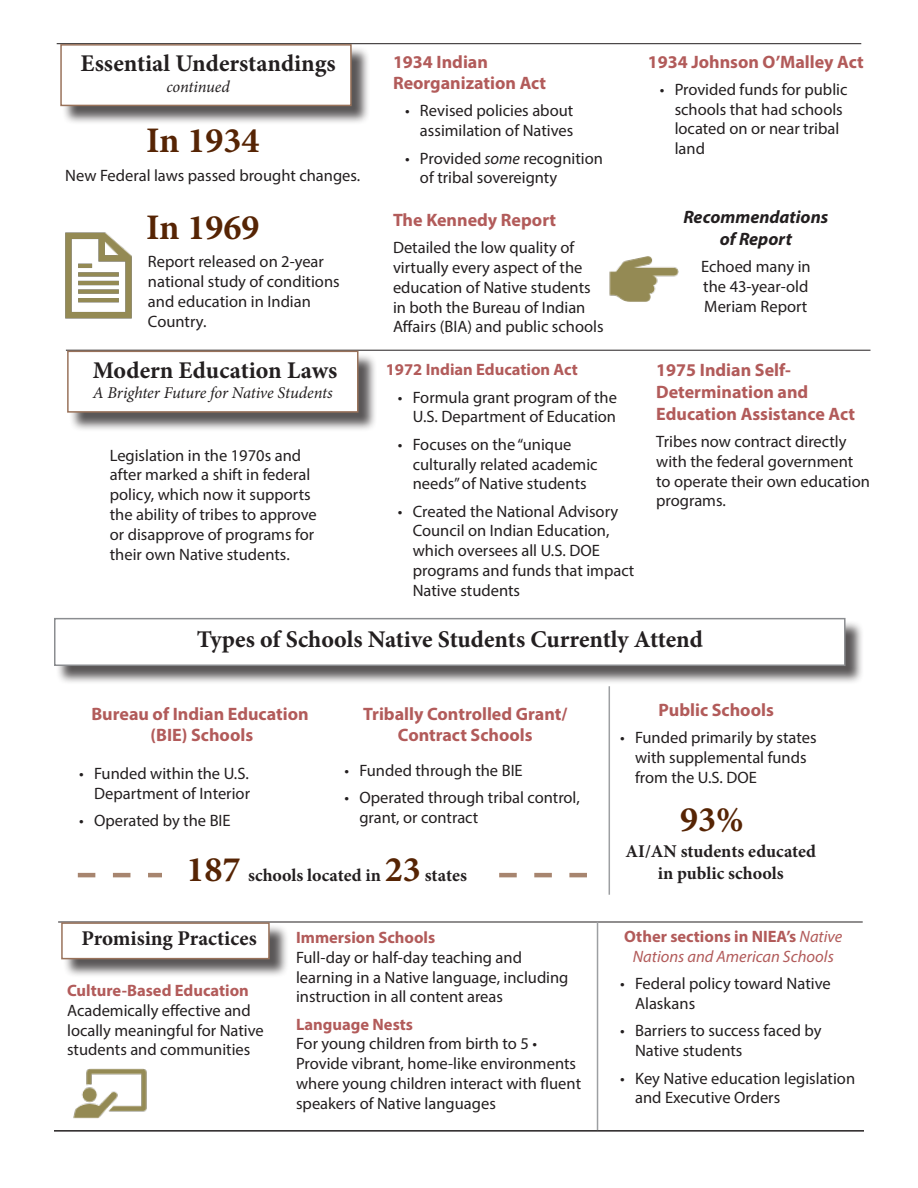
<style>
.page{position:relative;width:918px;height:1188px;background:#fff}
.page>*{position:absolute;margin:0;border:0;box-sizing:border-box;transform-origin:0 0}
.t1{font:700 36px "Minion Pro";color:#562404}
.t2{font:700 24px "Minion Pro";color:#231f20}
.t3{font:700 21px "Minion Pro";color:#231f20}
.t4{font:700 18px/21.6px "Myriad Pro";color:#b25b5a}
.t5{font:700 18px/21.6px "Minion Pro";color:#231f20;text-align:center}
.t6{font:italic 700 18px/21.6px "Myriad Pro";color:#231f20;text-align:center}
.t7{font:16.5px/19.8px "Myriad Pro";color:#231f20}
.t8{font:700 16.5px "Myriad Pro";color:#b25b5a}
.t9{font:italic 16.5px/19.8px "Myriad Pro";color:#b25b5a;text-align:center}
.t10{font:italic 16.5px "Minion Pro";letter-spacing:-.01em;color:#231f20}
.s1{font-style:italic}
.s2{font-size:36px;color:#562404}
.s3{font-weight:700;font-style:normal}
</style>
<div class="page">
<div style="left:56px;top:620px;width:809px;height:65px;background:#231f20;opacity:.75"></div>
<div style="left:54px;top:618px;width:792px;height:48px;background:#fff;border:2px solid #8b8d90"></div>
<hr style="left:54px;top:1130px;width:810px;height:2px;background:#231f20">
<hr style="left:57px;top:43px;width:804px;height:1px;background:#231f20">
<hr style="left:66px;top:350px;width:805px;height:1px;background:#231f20">
<div style="left:62px;top:46px;width:309px;height:79px;background:#231f20;opacity:.75"></div>
<div style="left:60px;top:44px;width:292px;height:62px;background:#fff;border:2px solid #99725a"></div>
<img style="left:609px;top:256px;width:70px;height:46px">
<img style="left:65px;top:232px;width:67px;height:87px">
<div style="left:69px;top:353px;width:308px;height:78px;background:#231f20;opacity:.75"></div>
<div style="left:67px;top:351px;width:292px;height:62px;background:#fff;border:2px solid #99725a"></div>
<hr style="left:58px;top:922px;width:805px;height:1px;background:#231f20">
<div style="left:63px;top:924px;width:226px;height:54px;background:#231f20;opacity:.75"></div>
<div style="left:61px;top:922px;width:209px;height:37px;background:#fff;border:2px solid #99725a"></div>
<hr style="left:597px;top:922px;width:1px;height:208px;background:#9d9fa2">
<img style="left:71px;top:1068px;width:77px;height:64px">
<svg style="left:78px;top:873px;width:509px;height:4px"></svg>
<div style="left:162px;top:855px;width:329px;height:30px;background:#fff"></div>
<hr style="left:609px;top:686px;width:1px;height:209px;background:#9d9fa2">
<h2 class="t2" style="left:81px;top:47px;width:257px">Essential Understandings</h2>
<p class="t10" style="left:166px;top:76px;width:65px">continued</p>
<h1 class="t1" style="left:146px;top:115px;width:115px">In 1934</h1>
<p class="t7" style="left:65px;top:165px;width:297px">New Federal laws passed brought changes.</p>
<h1 class="t1" style="left:146px;top:202px;width:115px">In 1969</h1>
<p class="t7" style="left:148px;top:252px;width:193px">Report released on 2-year national study of conditions and education in Indian<br>Country.</p>
<h2 class="t2" style="left:93px;top:353px;width:246px">Modern Education Laws</h2>
<p class="t10" style="left:93px;top:382px;width:241px">A Brighter Future for Native Students</p>
<p class="t7" style="left:110px;top:445px;width:208px">Legislation in the 1970s and after marked a shift in federal policy, which now it supports the ability of tribes to approve or disapprove of programs for their own Native students.</p>
<p class="t4" style="left:393px;top:50px;width:155px">1934 Indian<br>Reorganization Act</p>
<p class="t7" style="left:405px;top:101px;width:170px;text-align:right">• Revised policies about assimilation of Natives</p>
<p class="t7" style="left:420px;top:148px;width:184px;text-indent:-15px">• Provided <span class="s1">some</span> recognition of tribal sovereignty</p>
<p class="t4" style="left:393px;top:208px;width:165px">The Kennedy Report</p>
<p class="t7" style="left:393px;top:238px;width:212px">Detailed the low quality of virtually every aspect of the education of Native students in both the Bureau of Indian<br>Affairs (BIA) and public schools</p>
<p class="t8" style="left:386px;top:359px;width:194px">1972 Indian Education Act</p>
<p class="t7" style="left:398px;top:387px;width:221px;text-align:right">• Formula grant program of the<br>U.S. Department of Education</p>
<p class="t7" style="left:413px;top:434px;width:186px;text-indent:-15px">• Focuses on the “unique culturally related academic needs” of Native students</p>
<p class="t7" style="left:413px;top:501px;width:223px;text-indent:-15px">• Created the National Advisory<br>Council on Indian Education, which oversees all U.S. DOE programs and funds that impact<br>Native students</p>
<p class="t4" style="left:648px;top:50px;width:218px">1934 Johnson O’Malley Act</p>
<p class="t7" style="left:675px;top:79px;width:174px;text-indent:-15px">• Provided funds for public schools that had schools located on or near tribal</p>
<p class="t7" style="left:675px;top:139px;width:32px">land</p>
<p class="t6" style="left:683px;top:206px;width:146px">Recommendations of Report</p>
<p class="t7" style="left:701px;top:257px;width:111px">Echoed many in the 43-year-old<br>Meriam Report</p>
<p class="t4" style="left:656px;top:359px;width:200px">1975 Indian Self-<br>Determination and<br>Education Assistance Act</p>
<p class="t7" style="left:656px;top:431px;width:215px">Tribes now contract directly with the federal government to operate their own education programs.</p>
<h2 class="t2" style="left:197px;top:623px;width:508px">Types of Schools Native Students Currently Attend</h2>
<p class="t4" style="left:91px;top:702px;width:219px;text-align:center">Bureau of Indian Education (BIE) Schools</p>
<p class="t7" style="left:79px;top:763px;width:172px;text-align:right">• Funded within the U.S.<br>Department of Interior</p>
<p class="t7" style="left:79px;top:811px;width:153px">• Operated by the BIE</p>
<p class="t4" style="left:363px;top:702px;width:206px;text-align:center">Tribally Controlled Grant/<br>Contract Schools</p>
<p class="t7" style="left:344px;top:760px;width:180px">• Funded through the BIE</p>
<p class="t7" style="left:359px;top:788px;width:222px;text-indent:-15px">• Operated through tribal control, grant, or contract</p>
<p class="t5" style="left:186px;top:864px;width:282px"><span class="s2">187</span> schools located in <span class="s2">23</span> states</p>
<p class="t3" style="left:81px;top:924px;width:177px">Promising Practices</p>
<p class="t8" style="left:67px;top:980px;width:183px">Culture-Based Education</p>
<p class="t7" style="left:67px;top:1000px;width:198px">Academically effective and locally meaningful for Native students and communities</p>
<p class="t8" style="left:296px;top:927px;width:141px">Immersion Schools</p>
<p class="t7" style="left:296px;top:947px;width:274px">Full-day or half-day teaching and learning in a Native language, including instruction in all content areas</p>
<p class="t8" style="left:296px;top:1013px;width:118px">Language Nests</p>
<p class="t7" style="left:296px;top:1034px;width:287px">For young children from birth to 5 • Provide vibrant, home-like environments where young children interact with fluent speakers of Native languages</p>
<p class="t4" style="left:659px;top:699px;width:117px">Public Schools</p>
<p class="t7" style="left:635px;top:728px;width:183px;text-indent:-15px">• Funded primarily by states with supplemental funds from the U.S. DOE</p>
<h1 class="t1" style="left:680px;top:794px;width:65px">93%</h1>
<p class="t5" style="left:626px;top:841px;width:192px">AI/AN students educated in public schools</p>
<p class="t9" style="left:624px;top:927px;width:220px"><span class="s3">Other sections in NIEA’s</span> Native<br>Nations and American Schools</p>
<p class="t7" style="left:635px;top:974px;width:197px;text-indent:-15px">• Federal policy toward Native<br>Alaskans</p>
<p class="t7" style="left:635px;top:1021px;width:188px;text-indent:-15px">• Barriers to success faced by<br>Native students</p>
<p class="t7" style="left:635px;top:1068px;width:222px;text-indent:-15px">• Key Native education legislation and Executive Orders</p>
</div>
